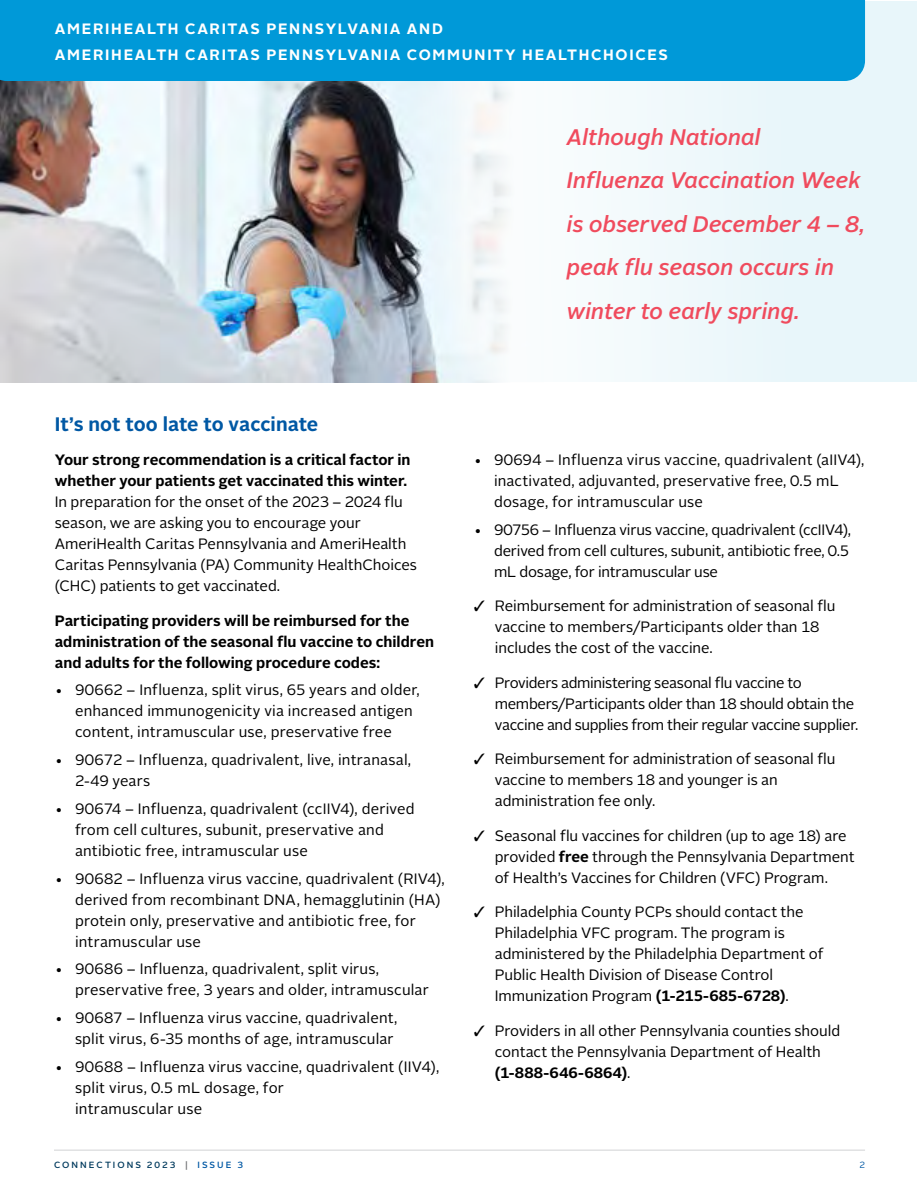
<style>
.page{position:relative;width:918px;height:1188px;background:#fff}
.page>*{position:absolute;margin:0;border:0;box-sizing:border-box;transform-origin:0 0}
.callout_copy{font:italic 500 22.5px/43.5px "Alright Sans";color:#f04b5d}
.t1{font:700 19.5px "Alright Sans";color:#0058a4}
.Body_Copy{font:15px/21px "Alright Sans";color:#000}
.Body_Copy-2{font:15px/21px "Alright Sans";letter-spacing:-.025em;color:#000}
.Body_Copy-3{font:700 15px/21px "Alright Sans";color:#000}
.t2{font:700 15px/25.5px "Alright Sans";letter-spacing:.11em;color:#fff}
.t3{font:500 9px "Alright Sans";letter-spacing:.23em;color:#003a5d}
.t4{font:9px "Alright Sans";color:#0058a4}
.s1{font-weight:700}
.s2{color:#6d6e71}
.s3{color:#0058a4}
</style>
<div class="page">
<hr style="left:54px;top:1150px;width:811px;height:1px;background:#d1d3d4">
<img style="left:0;top:81px;width:453px;height:301px">
<div style="left:453px;top:1px;width:464px;height:381px;background:#e8f6fa"></div>
<div style="left:0;top:0;width:865px;height:81px;background:#0099d8"></div>
<p class="t2" style="left:55px;top:16px;width:615px">AMERIHEALTH CARITAS PENNSYLVANIA AND<br>AMERIHEALTH CARITAS PENNSYLVANIA COMMUNITY HEALTHCHOICES</p>
<p class="callout_copy" style="left:567px;top:115px;width:300px">Although National<br>Influenza Vaccination Week is observed December 4 – 8, peak flu season occurs in winter to early spring.</p>
<p class="t1" style="left:55px;top:410px;width:265px">It’s not too late to vaccinate</p>
<p class="Body_Copy" style="left:55px;top:450px;width:364px"><span class="s1">Your strong recommendation is a critical factor in whether your patients get vaccinated this winter.<br></span>In preparation for the onset of the 2023 – 2024 flu season, we are asking you to encourage your AmeriHealth Caritas Pennsylvania and AmeriHealth Caritas Pennsylvania (PA) Community HealthChoices (CHC) patients to get vaccinated.</p>
<p class="Body_Copy-3" style="left:55px;top:610px;width:381px">Participating providers will be reimbursed for the administration of the seasonal flu vaccine to children and adults for the following procedure codes:</p>
<p class="Body_Copy" style="left:75px;top:680px;width:346px;text-indent:-20px">• 90662 – Influenza, split virus, 65 years and older, enhanced immunogenicity via increased antigen content, intramuscular use, preservative free</p>
<p class="Body_Copy" style="left:75px;top:750px;width:338px;text-indent:-20px">• 90672 – Influenza, quadrivalent, live, intranasal,<br>2-49 years</p>
<p class="Body_Copy" style="left:75px;top:798px;width:341px;text-indent:-20px">• 90674 – Influenza, quadrivalent (ccIIV4), derived from cell cultures, subunit, preservative and antibiotic free, intramuscular use</p>
<p class="Body_Copy" style="left:75px;top:868px;width:371px;text-indent:-20px">• 90682 – Influenza virus vaccine, quadrivalent (RIV4), derived from recombinant DNA, hemagglutinin (HA) protein only, preservative and antibiotic free, for intramuscular use</p>
<p class="Body_Copy" style="left:75px;top:959px;width:355px;text-indent:-20px">• 90686 – Influenza, quadrivalent, split virus, preservative free, 3 years and older, intramuscular</p>
<p class="Body_Copy" style="left:55px;top:1008px;width:344px;text-align:right">• 90687 – Influenza virus vaccine, quadrivalent, split virus, 6-35 months of age, intramuscular</p>
<p class="Body_Copy" style="left:75px;top:1056px;width:366px;text-indent:-20px">• 90688 – Influenza virus vaccine, quadrivalent (IIV4), split virus, 0.5 mL dosage, for<br>intramuscular use</p>
<p class="Body_Copy" style="left:494px;top:450px;width:372px;text-indent:-20px">• 90694 – Influenza virus vaccine, quadrivalent (aIIV4), inactivated, adjuvanted, preservative free, 0.5 mL dosage, for intramuscular use</p>
<p class="Body_Copy" style="left:494px;top:519px;width:359px;text-indent:-20px">• 90756 – Influenza virus vaccine, quadrivalent (ccIIV4), derived from cell cultures, subunit, antibiotic free, 0.5 mL dosage, for intramuscular use</p>
<p class="Body_Copy" style="left:495px;top:596px;width:342px;text-indent:-21px">✓ Reimbursement for administration of seasonal flu vaccine to members/Participants older than 18 includes the cost of the vaccine.</p>
<p class="Body_Copy-2" style="left:495px;top:672px;width:365px;text-indent:-21px">✓ Providers administering seasonal flu vaccine to members/Participants older than 18 should obtain the vaccine and supplies from their regular vaccine supplier.</p>
<p class="Body_Copy" style="left:495px;top:749px;width:342px;text-indent:-21px">✓ Reimbursement for administration of seasonal flu vaccine to members 18 and younger is an administration fee only.</p>
<p class="Body_Copy" style="left:495px;top:825px;width:361px;text-indent:-21px">✓ Seasonal flu vaccines for children (up to age 18) are provided <span class="s1">free</span> through the Pennsylvania Department of Health’s Vaccines for Children (VFC) Program.</p>
<p class="Body_Copy" style="left:495px;top:902px;width:330px;text-indent:-21px">✓ Philadelphia County PCPs should contact the Philadelphia VFC program. The program is administered by the Philadelphia Department of Public Health Division of Disease Control Immunization Program <span class="s1">(1-215-685-6728)</span>.</p>
<p class="Body_Copy" style="left:495px;top:1020px;width:347px;text-indent:-21px">✓ Providers in all other Pennsylvania counties should contact the Pennsylvania Department of Health <span class="s1">(1-888-646-6864)</span>.</p>
<p class="t3" style="left:54px;top:1159px;width:190px">CONNECTIONS 2023 <span class="s2">|</span> <span class="s3">ISSUE 3</span></p>
<p class="t4" style="left:859px;top:1159px;width:7px">2</p>
</div>
